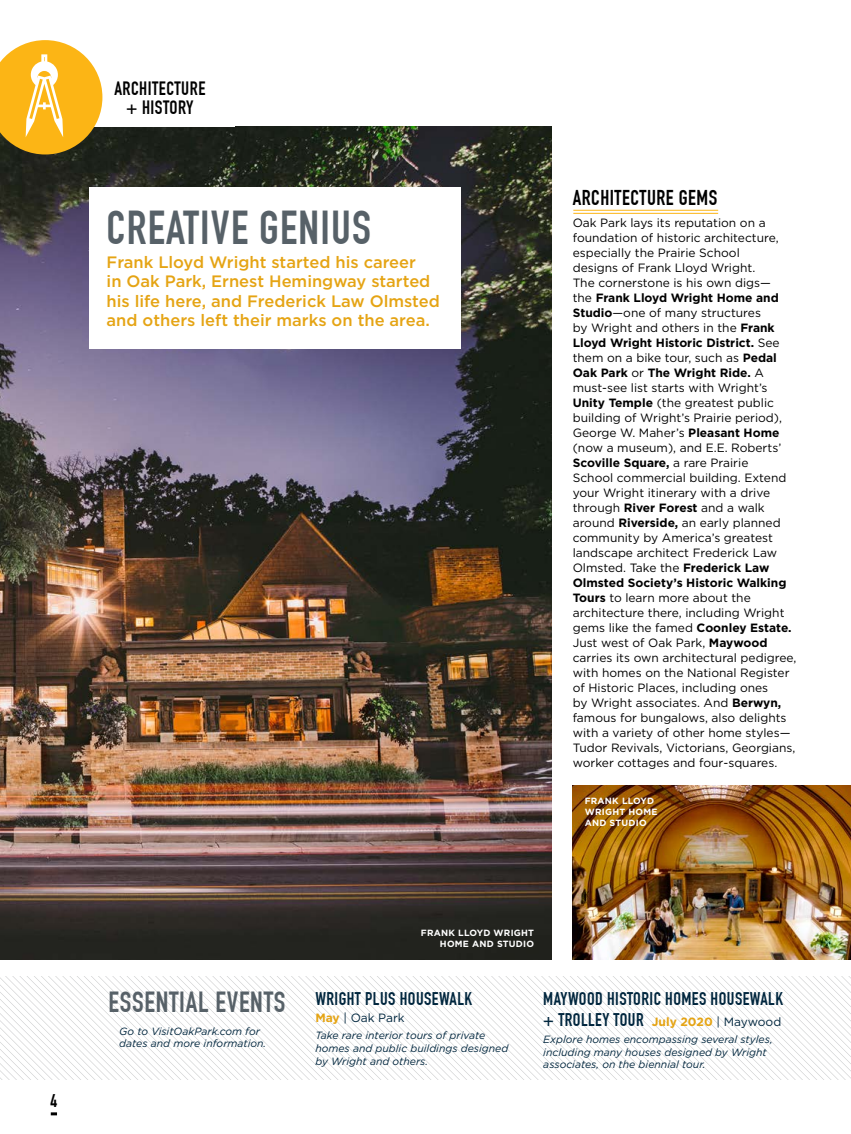
<style>
.page{position:relative;width:851px;height:1134px;background:#fff}
.page>*{position:absolute;margin:0;border:0;box-sizing:border-box;transform-origin:0 0}
.t1{font:700 46.5px "DIN Condensed";letter-spacing:.025em;color:#576168}
.t2{font:700 21px "DIN Condensed";letter-spacing:.025em;color:#000}
.t3{font:700 18.9px/18.9px "DIN Condensed";letter-spacing:.025em;color:#000;text-align:center}
.t4{font:700 18px/21px "DIN Condensed";letter-spacing:.025em;color:#00263e}
.t5{font:700 18px "DIN Condensed";color:#000}
.t6{font:500 16.5px/19.5px "Gotham";color:#e5a414}
.t7{font:12px/15px "Gotham";color:#000}
.t8{font:12px "Gotham";color:#00263e}
.t9{font:italic 10.5px/12.6px "Gotham";color:#00263e}
.t10{font:700 9px/10.8px "Gotham";letter-spacing:.025em;color:#fff;text-align:right}
.s1{font-weight:700}
.s2{font-size:28.5px;color:#576168}
.s3{font-weight:700;color:#e5a414}
.s4{font-family:"Gotham";font-size:12px;color:#e5a414}
.s5{font-family:"Gotham";font-weight:400;font-size:12px}
</style>
<div class="page">
<svg style="left:0;top:976px;width:850px;height:104px"></svg>
<img style="left:0;top:127px;width:551px;height:833px">
<img style="left:572px;top:785px;width:278px;height:175px">
<div style="left:89px;top:187px;width:371px;height:161px;background:#fff"></div>
<hr style="left:573px;top:210px;width:145px;height:1px;background:#fcb515">
<hr style="left:573px;top:213px;width:145px;height:1px;background:#fcb515">
<svg style="left:51px;top:1112px;width:6px;height:3px"></svg>
<svg style="left:0;top:40px;width:102px;height:114px"></svg>
<h3 class="t5" style="left:50px;top:1090px;width:8px">4</h3>
<h3 class="t3" style="left:114px;top:79px;width:92px">ARCHITECTURE + HISTORY</h3>
<h1 class="t1" style="left:107px;top:200px;width:266px">CREATIVE GENIUS</h1>
<h3 class="t6" style="left:107px;top:252px;width:335px">Frank Lloyd Wright started his career<br>in Oak Park, Ernest Hemingway started his life here, and Frederick Law Olmsted and others left their marks on the area.</h3>
<h2 class="t2" style="left:572px;top:185px;width:146px">ARCHITECTURE GEMS</h2>
<p class="t7" style="left:572px;top:215px;width:225px">Oak Park lays its reputation on a foundation of historic architecture, especially the Prairie School<br>designs of Frank Lloyd Wright.<br>The cornerstone is his own digs—<br>the <span class="s1">Frank Lloyd Wright Home and Studio</span>—one of many structures<br>by Wright and others in the <span class="s1">Frank Lloyd Wright Historic District.</span> See them on a bike tour, such as <span class="s1">Pedal Oak Park</span> or <span class="s1">The Wright Ride.</span> A must-see list starts with Wright’s <span class="s1">Unity Temple</span> (the greatest public building of Wright’s Prairie period), George W. Maher’s <span class="s1">Pleasant Home </span>(now a museum), and E.E. Roberts’ <span class="s1">Scoville Square,</span> a rare Prairie<br>School commercial building. Extend your Wright itinerary with a drive through <span class="s1">River Forest</span> and a walk around <span class="s1">Riverside,</span> an early planned community by America’s greatest landscape architect Frederick Law Olmsted. Take the <span class="s1">Frederick Law Olmsted Society’s Historic Walking Tours</span> to learn more about the architecture there, including Wright gems like the famed <span class="s1">Coonley Estate.<br></span>Just west of Oak Park, <span class="s1">Maywood </span>carries its own architectural pedigree, with homes on the National Register of Historic Places, including ones<br>by Wright associates. And <span class="s1">Berwyn, </span>famous for bungalows, also delights with a variety of other home styles— Tudor Revivals, Victorians, Georgians, worker cottages and four-squares.</p>
<p class="t10" style="left:584px;top:796px;width:74px;text-align:left">FRANK LLOYD<br>WRIGHT HOME<br>AND STUDIO</p>
<p class="t10" style="left:421px;top:928px;width:115px">FRANK LLOYD WRIGHT<br>HOME AND STUDIO</p>
<h3 class="t4" style="left:109px;top:988px;width:365px"><span class="s2">ESSENTIAL EVENTS</span> WRIGHT PLUS HOUSEWALK</h3>
<p class="t8" style="left:315px;top:1010px;width:91px"><span class="s3">May</span> | Oak Park</p>
<p class="t9" style="left:315px;top:1029px;width:194px">Take rare interior tours of private homes and public buildings designed by Wright and others.</p>
<p class="t9" style="left:119px;top:1025px;width:148px">Go to VisitOakPark.com for dates and more information.</p>
<h3 class="t4" style="left:543px;top:988px;width:241px">MAYWOOD HISTORIC HOMES HOUSEWALK + TROLLEY TOUR <span class="s4">July 2020</span> <span class="s5">| Maywood</span></h3>
<p class="t9" style="left:543px;top:1033px;width:231px">Explore homes encompassing several styles, including many houses designed by Wright associates, on the biennial tour.</p>
</div>
